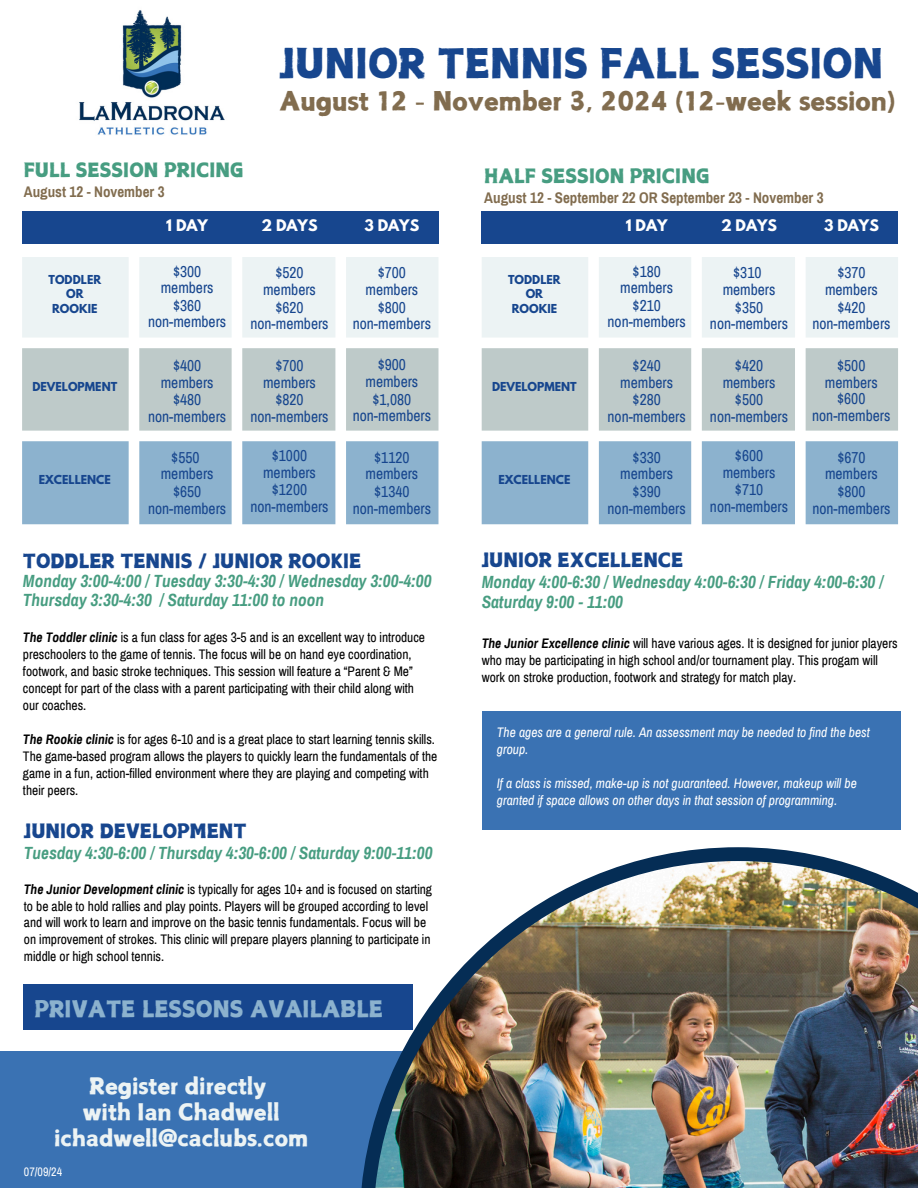
<style>
.page{position:relative;width:918px;height:1188px;background:#fff}
.page>*{position:absolute;margin:0;border:0;box-sizing:border-box;transform-origin:0 0}
.t1{font:37.5px "Canva Powerful Calligraphy";color:#17468e}
.t2{font:24px "Canva Powerful Calligraphy";color:#816c4e}
.t3{font:21px/26.2px "Canva Powerful Calligraphy";color:#ecf3f4;text-align:center}
.t4{font:21px "Canva Powerful Calligraphy";color:#8cb2ce}
.t5{font:18px "Canva Powerful Calligraphy";color:#17468e}
.t6{font:18px "Canva Powerful Calligraphy";color:#479d81}
.t7{font:italic 700 17.25px/19.4px "Archivo Narrow";color:#479d81}
.t8{font:15.45px/16.5px "Archivo Narrow";color:#17468e;text-align:center}
.t9{font:700 15px "Archivo Narrow";color:#816c4e}
.t10{font:700 14.25px "League Spartan";color:#fff}
.t11{font:13.5px/17.1px "Archivo Narrow";color:#000}
.t12{font:italic 13.5px/17px "Archivo Narrow";color:#fff}
.t13{font:12px "Archivo Narrow";color:#fff}
.t14{font:700 10.95px "League Spartan";color:#17468e}
.s1{font-weight:700;font-style:italic}
</style>
<div class="page">
<div style="left:0;top:1051px;width:487px;height:137px;background:#3a72b3"></div>
<img style="left:79px;top:10px;width:146px;height:125px">
<div style="left:22px;top:257px;width:416px;height:81px;background:#ecf3f4"></div>
<svg style="left:22px;top:348px;width:416px;height:83px;background:#c2cdcc"></svg>
<svg style="left:22px;top:441px;width:416px;height:83px;background:#93b6d1"></svg>
<img style="left:361px;top:847px;width:557px;height:341px">
<div style="left:22px;top:211px;width:416px;height:33px;background:#17468e"></div>
<div style="left:482px;top:257px;width:416px;height:81px;background:#ecf3f4"></div>
<svg style="left:482px;top:348px;width:416px;height:83px;background:#c2cdcc"></svg>
<div style="left:482px;top:441px;width:416px;height:83px;background:#8cb2ce"></div>
<div style="left:482px;top:211px;width:416px;height:33px;background:#17468e"></div>
<div style="left:24px;top:984px;width:389px;height:46px;background:#17468e"></div>
<div style="left:482px;top:711px;width:418px;height:119px;background:#3a72b3"></div>
<h6 class="t6" style="left:24px;top:160px;width:221px">FULL SESSION PRICING</h6>
<h6 class="t9" style="left:24px;top:184px;width:142px">August 12 - November 3</h6>
<h6 class="t1" style="left:280px;top:42px;width:605px">JUNIOR TENNIS FALL SESSION</h6>
<h6 class="t2" style="left:280px;top:88px;width:617px">August 12 - November 3, 2024 (12-week session)</h6>
<h6 class="t6" style="left:484px;top:165px;width:227px">HALF SESSION PRICING</h6>
<h6 class="t9" style="left:484px;top:190px;width:341px">August 12 - September 22 OR September 23 - November 3</h6>
<p class="t14" style="left:49px;top:274px;width:54px">TODDLER</p>
<h1 class="t14" style="left:66px;top:288px;width:19px">OR</h1>
<h4 class="t14" style="left:52px;top:303px;width:47px">ROOKIE</h4>
<h6 class="t14" style="left:32px;top:381px;width:86px">DEVELOPMENT</h6>
<h5 class="t14" style="left:39px;top:474px;width:74px">EXCELLENCE</h5>
<h6 class="t10" style="left:166px;top:218px;width:43px">1 DAY</h6>
<h6 class="t10" style="left:261px;top:218px;width:58px">2 DAYS</h6>
<h6 class="t10" style="left:364px;top:218px;width:56px">3 DAYS</h6>
<h6 class="t8" style="left:161px;top:263px;width:54px">$300 members</h6>
<h6 class="t8" style="left:148px;top:297px;width:80px">$360 non-members</h6>
<p class="t8" style="left:161px;top:358px;width:54px">$400 members</p>
<p class="t8" style="left:148px;top:392px;width:80px">$480 non-members</p>
<p class="t8" style="left:161px;top:449px;width:54px">$550 members</p>
<p class="t8" style="left:148px;top:484px;width:80px">$650 non-members</p>
<p class="t8" style="left:263px;top:265px;width:54px">$520 members</p>
<h6 class="t8" style="left:250px;top:299px;width:80px">$620 non-members</h6>
<h6 class="t8" style="left:263px;top:358px;width:54px">$700 members</h6>
<h6 class="t8" style="left:250px;top:392px;width:80px">$820 non-members</h6>
<h6 class="t8" style="left:263px;top:448px;width:54px">$1000 members</h6>
<h6 class="t8" style="left:250px;top:482px;width:80px">$1200 non-members</h6>
<h6 class="t8" style="left:365px;top:265px;width:54px">$700 members</h6>
<h6 class="t8" style="left:353px;top:299px;width:80px">$800 non-members</h6>
<p class="t8" style="left:365px;top:357px;width:54px">$900 members</p>
<h2 class="t8" style="left:353px;top:391px;width:80px">$1,080 non-members</h2>
<h6 class="t8" style="left:365px;top:449px;width:54px">$1120 members</h6>
<p class="t8" style="left:353px;top:484px;width:80px">$1340 non-members</p>
<h6 class="t5" style="left:23px;top:550px;width:340px">TODDLER TENNIS / JUNIOR ROOKIE</h6>
<h6 class="t7" style="left:23px;top:572px;width:410px">Monday 3:00-4:00 / Tuesday 3:30-4:30 / Wednesday 3:00-4:00<br>Thursday 3:30-4:30 / Saturday 11:00 to noon</h6>
<h6 class="t11" style="left:23px;top:629px;width:404px"><span class="s1">The Toddler clinic</span> is a fun class for ages 3-5 and is an excellent way to introduce preschoolers to the game of tennis. The focus will be on hand eye coordination, footwork, and basic stroke techniques. This session will feature a “Parent &amp; Me” concept for part of the class with a parent participating with their child along with</h6>
<h6 class="t11" style="left:23px;top:697px;width:65px">our coaches.</h6>
<h6 class="t11" style="left:23px;top:731px;width:416px"><span class="s1">The Rookie clinic</span> is for ages 6-10 and is a great place to start learning tennis skills.<br>The game-based program allows the players to quickly learn the fundamentals of the game in a fun, action-filled environment where they are playing and competing with their peers.</h6>
<h5 class="t5" style="left:24px;top:821px;width:224px">JUNIOR DEVELOPMENT</h5>
<h5 class="t7" style="left:24px;top:843px;width:410px">Tuesday 4:30-6:00 / Thursday 4:30-6:00 / Saturday 9:00-11:00</h5>
<h5 class="t11" style="left:24px;top:881px;width:410px"><span class="s1">The Junior Development clinic</span> is typically for ages 10+ and is focused on starting</h5>
<h5 class="t11" style="left:24px;top:898px;width:406px">to be able to hold rallies and play points. Players will be grouped according to level</h5>
<p class="t11" style="left:24px;top:914px;width:404px">and will work to learn and improve on the basic tennis fundamentals. Focus will be</p>
<p class="t11" style="left:24px;top:931px;width:408px">on improvement of strokes. This clinic will prepare players planning to participate in middle or high school tennis.</p>
<h6 class="t4" style="left:34px;top:997px;width:350px">PRIVATE LESSONS AVAILABLE</h6>
<h6 class="t3" style="left:54px;top:1072px;width:256px">Register directly<br>with Ian Chadwell ichadwell@caclubs.com</h6>
<h6 class="t13" style="left:24px;top:1165px;width:40px">07/09/24</h6>
<p class="t14" style="left:508px;top:274px;width:54px">TODDLER</p>
<h6 class="t14" style="left:526px;top:288px;width:19px">OR</h6>
<h6 class="t14" style="left:512px;top:303px;width:47px">ROOKIE</h6>
<h6 class="t14" style="left:492px;top:381px;width:86px">DEVELOPMENT</h6>
<h6 class="t14" style="left:498px;top:474px;width:74px">EXCELLENCE</h6>
<p class="t10" style="left:626px;top:218px;width:43px">1 DAY</p>
<p class="t10" style="left:721px;top:218px;width:58px">2 DAYS</p>
<p class="t10" style="left:824px;top:218px;width:56px">3 DAYS</p>
<h6 class="t8" style="left:620px;top:263px;width:54px">$180 members</h6>
<h6 class="t8" style="left:608px;top:297px;width:80px">$210 non-members</h6>
<h6 class="t8" style="left:620px;top:358px;width:54px">$240 members</h6>
<h6 class="t8" style="left:608px;top:392px;width:80px">$280 non-members</h6>
<h6 class="t8" style="left:620px;top:449px;width:54px">$330 members</h6>
<h6 class="t8" style="left:608px;top:484px;width:80px">$390 non-members</h6>
<h4 class="t8" style="left:723px;top:265px;width:54px">$310 members</h4>
<p class="t8" style="left:710px;top:299px;width:80px">$350 non-members</p>
<p class="t8" style="left:723px;top:358px;width:54px">$420 members</p>
<p class="t8" style="left:710px;top:392px;width:80px">$500 non-members</p>
<h4 class="t8" style="left:723px;top:448px;width:54px">$600 members</h4>
<p class="t8" style="left:710px;top:482px;width:80px">$710 non-members</p>
<p class="t8" style="left:825px;top:265px;width:54px">$370 members</p>
<p class="t8" style="left:812px;top:299px;width:80px">$420 non-members</p>
<h3 class="t8" style="left:812px;top:358px;width:80px">$500 members $600 non-members</h3>
<h4 class="t8" style="left:825px;top:449px;width:54px">$670 members</h4>
<p class="t8" style="left:812px;top:484px;width:80px">$800 non-members</p>
<h6 class="t5" style="left:482px;top:550px;width:203px">JUNIOR EXCELLENCE</h6>
<h6 class="t7" style="left:482px;top:572px;width:403px;line-height:20.2px">Monday 4:00-6:30 / Wednesday 4:00-6:30 / Friday 4:00-6:30 /<br>Saturday 9:00 - 11:00</h6>
<h6 class="t11" style="left:482px;top:636px;width:417px"><span class="s1">The Junior Excellence clinic</span> will have various ages. It is designed for junior players who may be participating in high school and/or tournament play. This progam will work on stroke production, footwork and strategy for match play.</h6>
<p class="t12" style="left:497px;top:724px;width:374px">The ages are a general rule. An assessment may be needed to find the best group.</p>
<p class="t12" style="left:497px;top:775px;width:361px">If a class is missed, make-up is not guaranteed. However, makeup will be granted if space allows on other days in that session of programming.</p>
</div>
